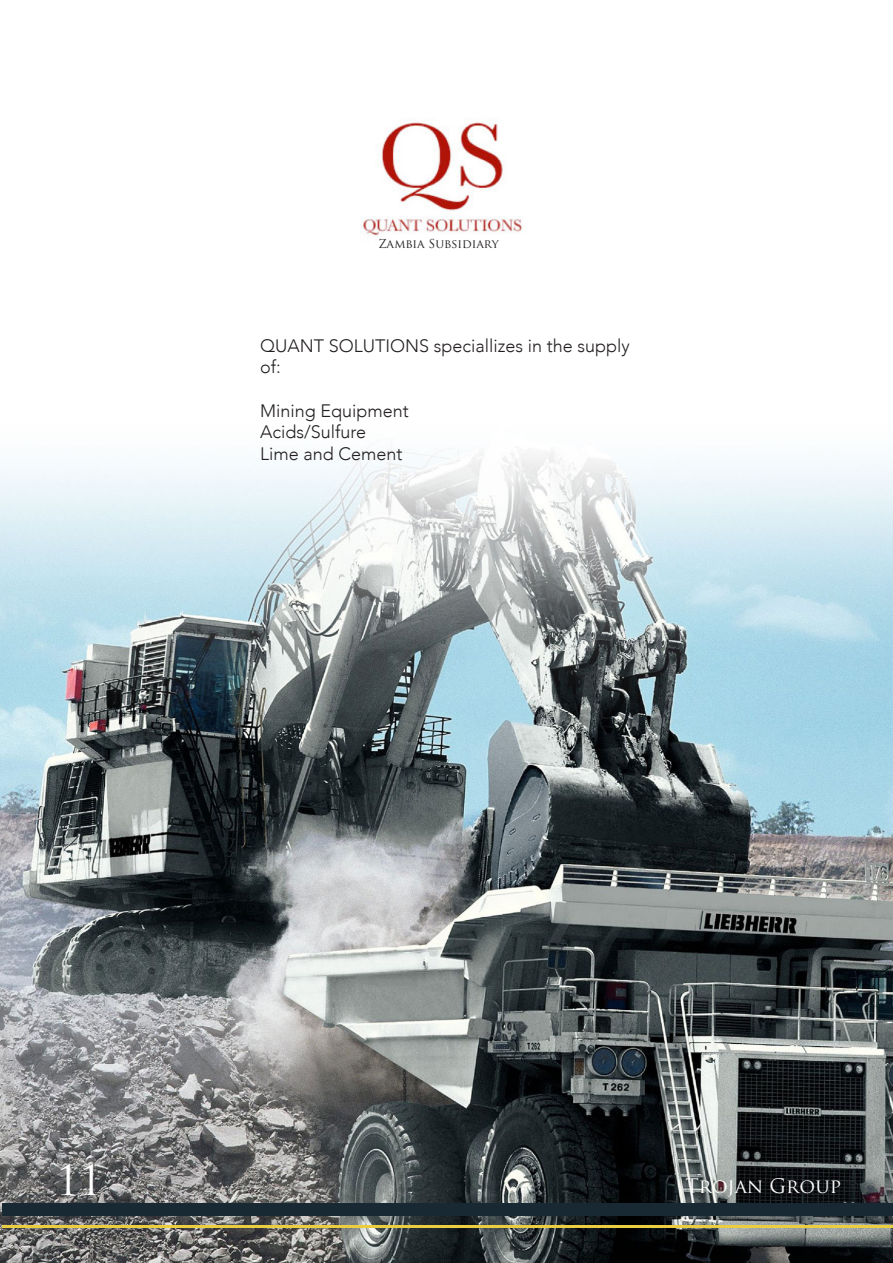
<style>
.page{position:relative;width:893px;height:1263px;background:#fff}
.page>*{position:absolute;margin:0;border:0;box-sizing:border-box;transform-origin:0 0}
.t1{font:40.5px "Trajan Pro";color:#fff}
.t2{font:19.5px "Trajan Pro";color:#fff}
.t3{font:300 18px/21.6px "Avenir";color:#231f20}
.t4{font:12px "Trajan Pro";color:#231f20}
</style>
<div class="page">
<img style="left:0;top:448px;width:893px;height:815px">
<img style="left:360px;top:119px;width:162px;height:117px">
<div style="left:2px;top:1203px;width:891px;height:13px;background:#182933"></div>
<hr style="left:2px;top:1225px;width:891px;height:2px;background:#ebcd41">
<p class="t4" style="left:378px;top:236px;width:122px">Zambia Subsidiary</p>
<p class="t3" style="left:260px;top:335px;width:371px">QUANT SOLUTIONS speciallizes in the supply of:</p>
<p class="t3" style="left:260px;top:400px;width:150px">Mining Equipment</p>
<p class="t3" style="left:260px;top:421px;width:108px">Acids/Sulfure</p>
<p class="t3" style="left:260px;top:443px;width:144px">Lime and Cement</p>
<p class="t1" style="left:56px;top:1155px;width:48px">11</p>
<p class="t2" style="left:686px;top:1174px;width:157px">Trojan Group</p>
</div>
